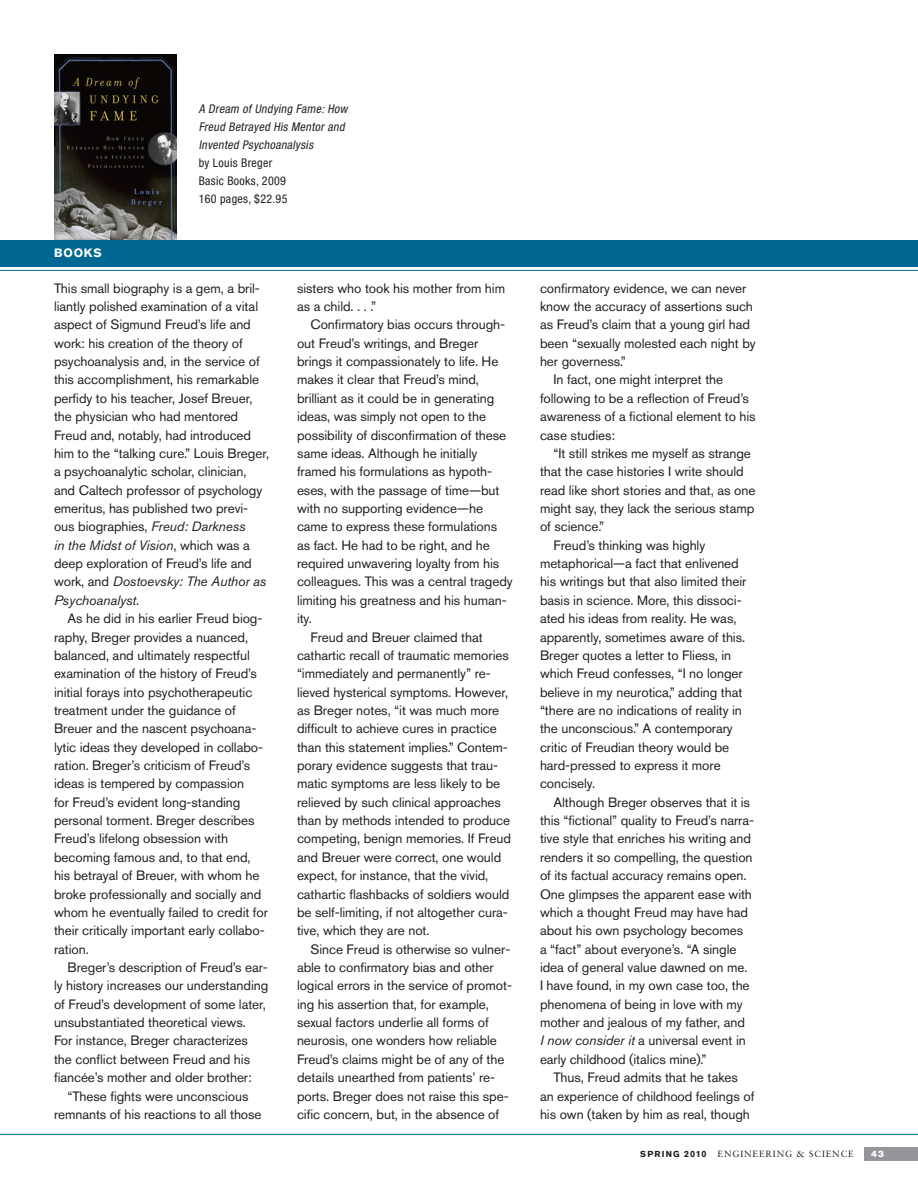
<style>
.page{position:relative;width:918px;height:1188px;background:#fff}
.page>*{position:absolute;margin:0;border:0;box-sizing:border-box;transform-origin:0 0}
.Body{font:13.5px/18.3px "Akzidenz Grotesk Pro";letter-spacing:-.005em;color:#231f20}
.Body_1st_paragraph{font:13.5px/18.3px "Akzidenz Grotesk Pro";letter-spacing:-.005em;color:#231f20}
.t1{font:italic condensed 12px/18px "Helvetica Neue";color:#231f20}
.t2{font:condensed 12px "Helvetica Neue";letter-spacing:.025em;color:#231f20}
.DepartmentName{font:700 12px "Akzidenz Grotesk Pro";color:#fff}
.t3{font:9px "Sabon LT Std";letter-spacing:.1em;color:#231f20}
.t4{font:9px "Akzidenz Grotesk Pro Super";color:#fff}
.s1{font-style:italic}
.s2{font-family:"Akzidenz Grotesk Pro";font-weight:700;font-size:8.7px}
.s3{font-family:"Akzidenz Grotesk Pro";font-weight:700}
</style>
<div class="page">
<hr style="left:0;top:270px;width:918px;height:1px;background:#006692">
<div style="left:864px;top:1147px;width:54px;height:14px;background:#939598"></div>
<hr style="left:0;top:1134px;width:918px;height:1px;background:#006692">
<div style="left:0;top:240px;width:918px;height:27px;background:#006692"></div>
<img style="left:54px;top:54px;width:122px;height:186px">
<p class="DepartmentName" style="left:54px;top:245px;width:11px">BOOK</p>
<p class="DepartmentName" style="left:93px;top:245px;width:10px">S</p>
<p class="t1" style="left:199px;top:100px;width:153px">A Dream of Undying Fame:How<br>Freud Betrayed His Mentor and<br>Invented Psychoanalysis</p>
<p class="t2" style="left:199px;top:156px;width:75px">by Louis Breger</p>
<p class="t2" style="left:199px;top:174px;width:89px">Basic Books, 2009</p>
<p class="t2" style="left:199px;top:192px;width:90px">160 pages, $22.95</p>
<p class="Body_1st_paragraph" style="left:54px;top:279px;width:217px">This small biography is a gem, a bril&shy;liantly polished examination of a vital aspect of Sigmund Freud’s life and work: his creation of the theory of psychoanalysis and, in the service of this accomplishment, his remarkable perfidy to his teacher, Josef Breuer, the physician who had mentored Freud and, notably, had introduced him to the “talking cure.” Louis Breger, a psychoanalytic scholar, clinician, and Caltech professor of psychology emeritus, has published two previ&shy;ous biographies, <span class="s1">Freud: Darkness<br>in the Midst of Vision</span>, which was a deep exploration of Freud’s life and work, and <span class="s1">Dostoevsky: The Author as Psychoanalyst</span>.</p>
<p class="Body" style="left:54px;top:609px;width:216px;text-indent:14px">As he did in his earlier Freud biog&shy;raphy, Breger provides a nuanced, balanced, and ultimately respectful examination of the history of Freud’s initial forays into psychotherapeutic treatment under the guidance of Breuer and the nascent psychoana&shy;lytic ideas they developed in collabo&shy;ration. Breger’s criticism of Freud’s ideas is tempered by compassion<br>for Freud’s evident long-standing personal torment. Breger describes Freud’s lifelong obsession with becoming famous and, to that end, his betrayal of Breuer, with whom he broke professionally and socially and whom he eventually failed to credit for their critically important early collabo&shy;ration.</p>
<p class="Body" style="left:54px;top:958px;width:216px;text-indent:14px">Breger’s description of Freud’s ear&shy;ly history increases our understanding of Freud’s development of some later, unsubstantiated theoretical views.<br>For instance, Breger characterizes the conflict between Freud and his fiancée’s mother and older brother:</p>
<p class="Body" style="left:54px;top:1087px;width:209px;text-align:center">“These fights were unconscious remnants of his reactions to all those</p>
<p class="Body" style="left:297px;top:279px;width:210px">sisters who took his mother from him as a child. . . .”</p>
<p class="Body" style="left:297px;top:315px;width:217px;text-indent:14px">Confirmatory bias occurs through&shy;out Freud’s writings, and Breger brings it compassionately to life. He makes it clear that Freud’s mind, brilliant as it could be in generating ideas, was simply not open to the possibility of disconfirmation of these same ideas. Although he initially framed his formulations as hypoth&shy;eses, with the passage of time—but with no supporting evidence—he came to express these formulations as fact. He had to be right, and he required unwavering loyalty from his colleagues. This was a central tragedy limiting his greatness and his human&shy;ity.</p>
<p class="Body" style="left:297px;top:628px;width:215px;text-indent:14px">Freud and Breuer claimed that cathartic recall of traumatic memories “immediately and permanently” re&shy;lieved hysterical symptoms. However, as Breger notes, “it was much more difficult to achieve cures in practice than this statement implies.” Contem&shy;porary evidence suggests that trau&shy;matic symptoms are less likely to be relieved by such clinical approaches than by methods intended to produce competing, benign memories. If Freud and Breuer were correct, one would expect, for instance, that the vivid, cathartic flashbacks of soldiers would be self-limiting, if not altogether cura&shy;tive, which they are not.</p>
<p class="Body" style="left:297px;top:940px;width:217px;text-indent:14px">Since Freud is otherwise so vulner&shy;able to confirmatory bias and other logical errors in the service of promot&shy;ing his assertion that, for example, sexual factors underlie all forms of neurosis, one wonders how reliable Freud’s claims might be of any of the details unearthed from patients’ re&shy;ports. Breger does not raise this spe&shy;cific concern, but, in the absence of</p>
<p class="Body" style="left:540px;top:279px;width:217px">confirmatory evidence, we can never know the accuracy of assertions such as Freud’s claim that a young girl had been “sexually molested each night by her governess.”</p>
<p class="Body" style="left:540px;top:371px;width:217px;text-indent:14px">In fact, one might interpret the following to be a reflection of Freud’s awareness of a fictional element to his case studies:</p>
<p class="Body" style="left:540px;top:444px;width:217px;text-indent:14px">“It still strikes me myself as strange that the case histories I write should read like short stories and that, as one might say, they lack the serious stamp of science.”</p>
<p class="Body" style="left:540px;top:536px;width:208px;text-indent:14px">Freud’s thinking was highly metaphorical—a fact that enlivened his writings but that also limited their basis in science. More, this dissoci&shy;ated his ideas from reality. He was, apparently, sometimes aware of this.<br>Breger quotes a letter to Fliess, in which Freud confesses, “I no longer believe in my neurotica,” adding that “there are no indications of reality in the unconscious.” A contemporary critic of Freudian theory would be hard-pressed to express it more concisely.</p>
<p class="Body" style="left:540px;top:793px;width:216px;text-indent:14px">Although Breger observes that it is this “fictional” quality to Freud’s narra&shy;tive style that enriches his writing and renders it so compelling, the question of its factual accuracy remains open.<br>One glimpses the apparent ease with which a thought Freud may have had about his own psychology becomes<br>a “fact” about everyone’s. “A single idea of general value dawned on me.<br>I have found, in my own case too, the phenomena of being in love with my mother and jealous of my father, and<br><span class="s1">I now consider it</span> a universal event in early childhood (italics mine).”</p>
<p class="Body" style="left:540px;top:1068px;width:216px;text-align:center">Thus, Freud admits that he takes<br>an experience of childhood feelings of his own (taken by him as real, though</p>
<p class="t3" style="left:640px;top:1149px;width:215px"><span class="s2">SPRING</span> <span class="s3">2010</span> ENGINEERING &amp; SCIENCE</p>
<p class="t4" style="left:871px;top:1148px;width:14px">43</p>
</div>
